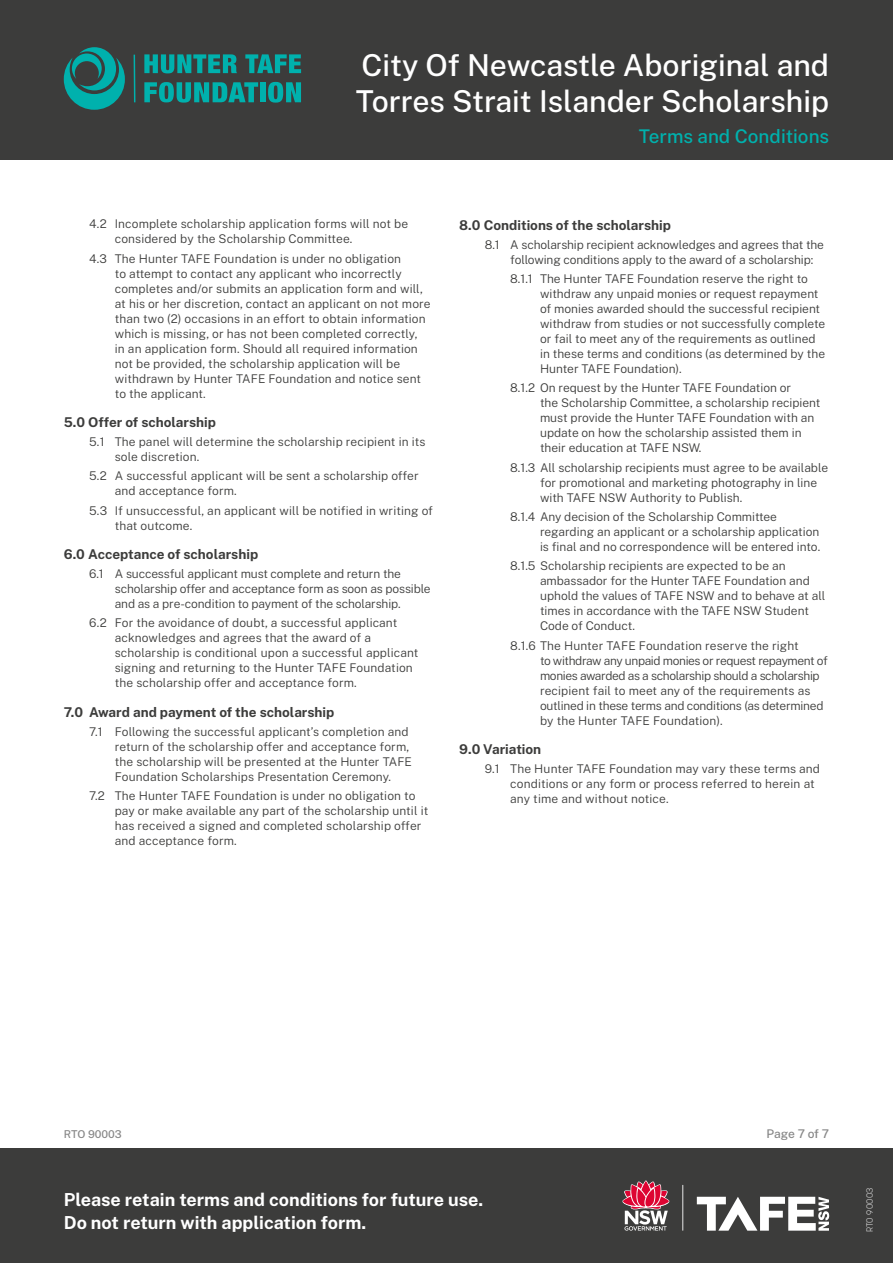
<style>
.page{position:relative;width:893px;height:1263px;background:#fff}
.page>*{position:absolute;margin:0;border:0;box-sizing:border-box;transform-origin:0 0}
.t1{font:500 30.15px/35.8px "Public Sans";color:#fff}
.t2{font:500 24.15px "Public Sans";color:#fff}
.t3{font:500 20.7px "Public Sans";color:#fff}
.t4{font:500 18.9px "Public Sans";color:#00b1ad}
.main_body{font:700 17.85px "Public Sans";color:#fff}
.t5{font:700 13.5px "Public Sans";color:#3c3c3b}
.T___C{font:300 12px/15px "Public Sans";color:#3c3c3b}
.T___C-2{font:300 12px/15px "Public Sans";letter-spacing:-.02em;color:#3c3c3b}
.t6{font:500 12px "Public Sans";letter-spacing:-.015em;color:#878787}
.t7{font:500 10.8px "Public Sans";letter-spacing:-.005em;color:#878787}
.Table_Paragraph{font:300 9px "Korolev";letter-spacing:.03em;color:#dadada}
</style>
<div class="page">
<div style="left:0;top:0;width:893px;height:159px;background:#3c3c3b"></div>
<svg style="left:144px;top:54px;width:93px;height:19px"></svg>
<svg style="left:245px;top:54px;width:56px;height:19px"></svg>
<svg style="left:144px;top:82px;width:114px;height:21px"></svg>
<div style="left:260px;top:82px;width:5px;height:20px;background:#00b1ad"></div>
<svg style="left:268px;top:82px;width:33px;height:21px"></svg>
<svg style="left:64px;top:47px;width:61px;height:63px"></svg>
<hr style="left:134px;top:55px;width:1px;height:47px;background:#00b1ad">
<div style="left:0;top:1148px;width:893px;height:115px;background:#3c3c3b"></div>
<svg style="left:622px;top:1180px;width:207px;height:51px"></svg>
<hr style="left:682px;top:1185px;width:1px;height:46px;background:#fff">
<p class="t1" style="left:356px;top:45px;width:475px">City Of Newcastle Aboriginal and<br>Torres Strait Islander Scholarship</p>
<p class="t4" style="left:639px;top:122px;width:192px">Terms and Conditions</p>
<p class="T___C" style="left:115px;top:216px;width:295px;text-indent:-26px">4.2 Incomplete scholarship application forms will not be considered by the Scholarship Committee.</p>
<p class="T___C" style="left:115px;top:250px;width:317px;text-indent:-26px">4.3 The Hunter TAFE Foundation is under no obligation<br>to attempt to contact any applicant who incorrectly completes and/or submits an application form and will, at his or her discretion, contact an applicant on not more than two (2) occasions in an effort to obtain information which is missing, or has not been completed correctly,<br>in an application form. Should all required information not be provided, the scholarship application will be withdrawn by Hunter TAFE Foundation and notice sent to the applicant.</p>
<p class="t5" style="left:64px;top:412px;width:154px">5.0 Offer of scholarship</p>
<p class="T___C" style="left:115px;top:433px;width:312px;text-indent:-26px">5.1 The panel will determine the scholarship recipient in its sole discretion.</p>
<p class="T___C" style="left:115px;top:468px;width:305px;text-indent:-26px">5.2 A successful applicant will be sent a scholarship offer and acceptance form.</p>
<p class="T___C" style="left:115px;top:502px;width:320px;text-indent:-26px">5.3 If unsuccessful, an applicant will be notified in writing of that outcome.</p>
<p class="t5" style="left:64px;top:544px;width:196px">6.0 Acceptance of scholarship</p>
<p class="T___C" style="left:115px;top:565px;width:317px;text-indent:-26px">6.1 A successful applicant must complete and return the scholarship offer and acceptance form as soon as possible and as a pre-condition to payment of the scholarship.</p>
<p class="T___C" style="left:115px;top:615px;width:305px;text-indent:-26px">6.2 For the avoidance of doubt, a successful applicant acknowledges and agrees that the award of a scholarship is conditional upon a successful applicant signing and returning to the Hunter TAFE Foundation the scholarship offer and acceptance form.</p>
<p class="t5" style="left:64px;top:701px;width:272px">7.0 Award and payment of the scholarship</p>
<p class="T___C" style="left:115px;top:723px;width:299px;text-indent:-26px">7.1 Following the successful applicant’s completion and return of the scholarship offer and acceptance form, the scholarship will be presented at the Hunter TAFE Foundation Scholarships Presentation Ceremony.</p>
<p class="T___C" style="left:115px;top:787px;width:315px;text-indent:-26px">7.2 The Hunter TAFE Foundation is under no obligation to pay or make available any part of the scholarship until it has received a signed and completed scholarship offer and acceptance form.</p>
<p class="t5" style="left:459px;top:215px;width:213px">8.0 Conditions of the scholarship</p>
<p class="T___C" style="left:510px;top:236px;width:315px;text-indent:-26px">8.1 A scholarship recipient acknowledges and agrees that the following conditions apply to the award of a scholarship:</p>
<p class="T___C" style="left:540px;top:271px;width:287px;text-indent:-30px">8.1.1 The Hunter TAFE Foundation reserve the right to withdraw any unpaid monies or request repayment of monies awarded should the successful recipient withdraw from studies or not successfully complete or fail to meet any of the requirements as outlined in these terms and conditions (as determined by the Hunter TAFE Foundation).</p>
<p class="T___C" style="left:540px;top:380px;width:282px;text-indent:-30px">8.1.2 On request by the Hunter TAFE Foundation or<br>the Scholarship Committee, a scholarship recipient must provide the Hunter TAFE Foundation with an update on how the scholarship assisted them in their education at TAFE NSW.</p>
<p class="T___C" style="left:540px;top:459px;width:290px;text-indent:-30px">8.1.3 All scholarship recipients must agree to be available for promotional and marketing photography in line with TAFE NSW Authority to Publish.</p>
<p class="T___C" style="left:540px;top:508px;width:282px;text-indent:-30px">8.1.4 Any decision of the Scholarship Committee regarding an applicant or a scholarship application is final and no correspondence will be entered into.</p>
<p class="T___C" style="left:540px;top:558px;width:287px;text-indent:-30px">8.1.5 Scholarship recipients are expected to be an ambassador for the Hunter TAFE Foundation and uphold the values of TAFE NSW and to behave at all times in accordance with the TAFE NSW Student Code of Conduct.</p>
<p class="T___C-2" style="left:540px;top:637px;width:289px;text-indent:-30px">8.1.6 The Hunter TAFE Foundation reserve the right<br>to withdraw any unpaid monies or request repayment of monies awarded as a scholarship should a scholarship recipient fail to meet any of the requirements as outlined in these terms and conditions (as determined by the Hunter TAFE Foundation).</p>
<p class="t5" style="left:459px;top:739px;width:84px">9.0 Variation</p>
<p class="T___C" style="left:510px;top:760px;width:311px;text-indent:-26px">9.1 The Hunter TAFE Foundation may vary these terms and conditions or any form or process referred to herein at any time and without notice.</p>
<p class="t7" style="left:64px;top:1125px;width:59px">RTO 90003</p>
<p class="t6" style="left:766px;top:1124px;width:64px">Page 7 of 7</p>
<p class="t2" style="left:64px;top:1171px;width:324px">tafensw.edu.au/scholarships</p>
<p class="t3" style="left:64px;top:1201px;width:71px">131 601</p>
<p class="main_body" style="left:64px;top:1186px;width:421px">Please retain terms and conditions for future use.</p>
<p class="main_body" style="left:64px;top:1209px;width:304px">Do not return with application form.</p>
<p class="Table_Paragraph" style="left:864px;top:1232px;width:46px;rotate:-90deg">RTO 90003</p>
</div>
